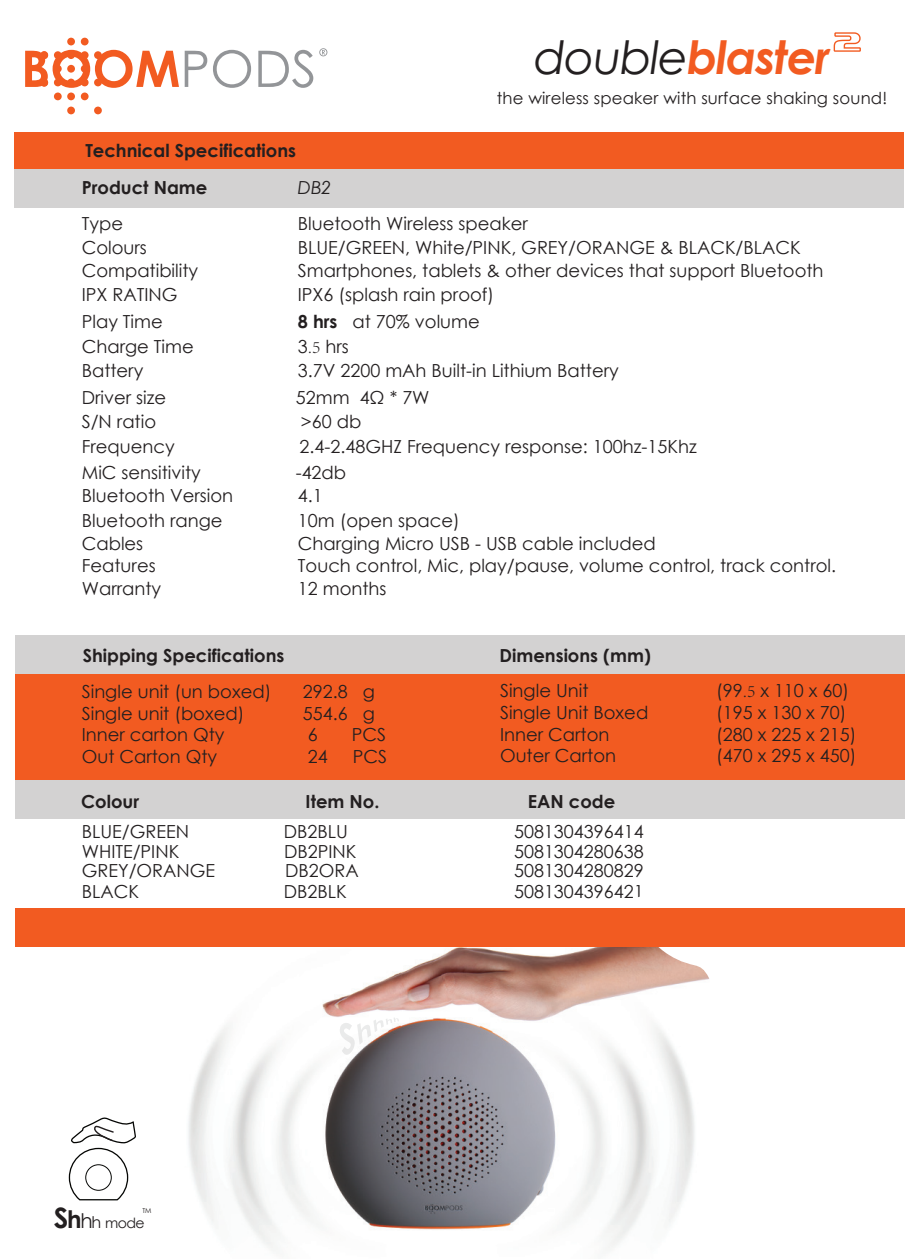
<style>
.page{position:relative;width:919px;height:1259px;background:#fff}
.page>*{position:absolute;margin:0;border:0;box-sizing:border-box;transform-origin:0 0}
.t1{font:italic 700 45.9px "Century Gothic";letter-spacing:-.025em;color:#f25b21}
.t2{font:18px "Century Gothic";color:#231f20}
.t3{font:700 18px "Century Gothic";color:#231f20}
.t4{font:italic 18px "Century Gothic";color:#231f20}
.t5{font:16.5px "Century Gothic";letter-spacing:.01em;color:#231f20}
.t6{font:14.1px "Century Gothic";color:#231f20}
.t7{font:6.75px "Century Gothic";color:#231f20}
.s1{font-weight:400;color:#231f20}
.s2{font-weight:700}
.s3{font-family:"Adobe Song Std";font-weight:300}
.s4{font-weight:700;font-size:28.2px}
.s5{font-weight:700;font-size:24.15px}
.s6{font-size:20.1px}
.s7{font-size:16.05px}
</style>
<div class="page">
<img style="left:156px;top:818px;width:567px;height:430px">
<svg style="left:340px;top:1017px;width:59px;height:38px"></svg>
<div style="left:16px;top:668px;width:888px;height:113px;background:#f25b21"></div>
<div style="left:14px;top:132px;width:889px;height:38px;background:#f25b21"></div>
<div style="left:14px;top:169px;width:889px;height:39px;background:#d3d2d2"></div>
<div style="left:16px;top:635px;width:888px;height:38px;background:#d3d2d2"></div>
<div style="left:16px;top:780px;width:888px;height:38px;background:#d3d2d2"></div>
<svg style="left:25px;top:50px;width:154px;height:38px"></svg>
<svg style="left:185px;top:51px;width:22px;height:36px"></svg>
<svg style="left:213px;top:50px;width:38px;height:38px"></svg>
<svg style="left:258px;top:50px;width:55px;height:38px"></svg>
<div style="left:67px;top:38px;width:8px;height:7px;background:#f25b21;border-radius:50%"></div>
<div style="left:81px;top:38px;width:8px;height:7px;background:#f25b21;border-radius:50%"></div>
<div style="left:54px;top:51px;width:8px;height:8px;background:#f25b21;border-radius:50%"></div>
<div style="left:67px;top:51px;width:8px;height:8px;background:#f25b21;border-radius:50%"></div>
<div style="left:81px;top:51px;width:8px;height:8px;background:#f25b21;border-radius:50%"></div>
<div style="left:94px;top:51px;width:8px;height:8px;background:#f25b21;border-radius:50%"></div>
<div style="left:40px;top:51px;width:8px;height:8px;background:#f25b21;border-radius:50%"></div>
<div style="left:54px;top:65px;width:8px;height:8px;background:#f25b21;border-radius:50%"></div>
<div style="left:67px;top:65px;width:8px;height:8px;background:#f25b21;border-radius:50%"></div>
<div style="left:81px;top:65px;width:8px;height:8px;background:#f25b21;border-radius:50%"></div>
<div style="left:54px;top:79px;width:8px;height:7px;background:#f25b21;border-radius:50%"></div>
<div style="left:67px;top:79px;width:8px;height:7px;background:#f25b21;border-radius:50%"></div>
<div style="left:81px;top:79px;width:8px;height:7px;background:#f25b21;border-radius:50%"></div>
<div style="left:94px;top:79px;width:8px;height:7px;background:#f25b21;border-radius:50%"></div>
<div style="left:40px;top:79px;width:8px;height:8px;background:#f25b21;border-radius:50%"></div>
<div style="left:54px;top:93px;width:8px;height:7px;background:#f25b21;border-radius:50%"></div>
<div style="left:67px;top:93px;width:8px;height:7px;background:#f25b21;border-radius:50%"></div>
<div style="left:81px;top:93px;width:8px;height:7px;background:#f25b21;border-radius:50%"></div>
<div style="left:67px;top:107px;width:8px;height:7px;background:#f25b21;border-radius:50%"></div>
<div style="left:94px;top:107px;width:8px;height:7px;background:#f25b21;border-radius:50%"></div>
<svg style="left:319px;top:48px;width:8px;height:8px"></svg>
<svg style="left:833px;top:32px;width:28px;height:20px"></svg>
<svg style="left:605px;top:888px;width:118px;height:128px"></svg>
<div style="left:16px;top:908px;width:888px;height:39px;background:#f25b21"></div>
<svg style="left:68px;top:1117px;width:68px;height:84px"></svg>
<p class="t3" style="left:85px;top:137px;width:212px">Technical Specifications</p>
<h1 class="t1" style="left:534px;top:22px;width:297px"><span class="s1">double</span>blaster</h1>
<p class="t5" style="left:496px;top:86px;width:392px">the wireless speaker with surface shaking sound!</p>
<p class="t3" style="left:82px;top:174px;width:127px">Product Name</p>
<p class="t4" style="left:298px;top:175px;width:35px">DB2</p>
<p class="t2" style="left:82px;top:211px;width:43px">Type</p>
<p class="t2" style="left:298px;top:211px;width:231px">Bluetooth Wireless speaker</p>
<p class="t2" style="left:82px;top:235px;width:67px">Colours</p>
<p class="t2" style="left:298px;top:235px;width:504px">BLUE/GREEN, White/PINK, GREY/ORANGE &amp; BLACK/BLACK</p>
<p class="t2" style="left:82px;top:258px;width:118px">Compatibility</p>
<p class="t2" style="left:298px;top:258px;width:527px">Smartphones, tablets &amp; other devices that support Bluetooth</p>
<p class="t2" style="left:82px;top:282px;width:97px">IPX RATING</p>
<p class="t2" style="left:298px;top:282px;width:198px">IPX6 (splash rain proof)</p>
<p class="t2" style="left:82px;top:309px;width:83px">Play Time</p>
<p class="t2" style="left:298px;top:309px;width:183px"><span class="s2">8 hrs</span> at 70% volume</p>
<p class="t2" style="left:82px;top:334px;width:113px">Charge Time</p>
<p class="t2" style="left:298px;top:334px;width:52px">3<span class="s3">.5</span> hrs</p>
<p class="t2" style="left:82px;top:385px;width:86px">Driver size</p>
<p class="t2" style="left:296px;top:385px;width:135px">52mm 4Ω * 7W</p>
<p class="t2" style="left:82px;top:409px;width:76px">S/N ratio</p>
<p class="t2" style="left:301px;top:409px;width:62px">&gt;60 db</p>
<p class="t2" style="left:82px;top:358px;width:63px">Battery</p>
<p class="t2" style="left:298px;top:358px;width:322px">3.7V 2200 mAh Built-in Lithium Battery</p>
<p class="t2" style="left:82px;top:434px;width:95px">Frequency</p>
<p class="t2" style="left:299px;top:434px;width:398px">2.4-2.48GHZ Frequency response: 100hz-15Khz</p>
<p class="t2" style="left:82px;top:460px;width:121px">MiC sensitivity</p>
<p class="t2" style="left:296px;top:460px;width:52px">-42db</p>
<p class="t2" style="left:82px;top:483px;width:153px">Bluetooth Version</p>
<p class="t2" style="left:298px;top:483px;width:26px">4.1</p>
<p class="t2" style="left:82px;top:508px;width:142px">Bluetooth range</p>
<p class="t2" style="left:298px;top:508px;width:163px">10m (open space)</p>
<p class="t2" style="left:82px;top:531px;width:63px">Cables</p>
<p class="t2" style="left:298px;top:531px;width:359px">Charging Micro USB - USB cable included</p>
<p class="t2" style="left:82px;top:553px;width:75px">Features</p>
<p class="t2" style="left:298px;top:553px;width:539px">Touch control, Mic, play/pause, volume control, track control.</p>
<p class="t2" style="left:82px;top:576px;width:81px">Warranty</p>
<p class="t2" style="left:298px;top:576px;width:90px">12 months</p>
<p class="t3" style="left:83px;top:641px;width:203px">Shipping Specifications</p>
<p class="t2" style="left:82px;top:679px;width:191px">Single unit (un boxed)</p>
<p class="t2" style="left:303px;top:679px;width:73px">292.8 g</p>
<p class="t2" style="left:82px;top:700px;width:164px">Single unit (boxed)</p>
<p class="t2" style="left:303px;top:700px;width:73px">554.6 g</p>
<p class="t2" style="left:82px;top:722px;width:144px">Inner carton Qty</p>
<p class="t2" style="left:308px;top:722px;width:11px">6</p>
<p class="t2" style="left:352px;top:722px;width:36px">PCS</p>
<p class="t2" style="left:82px;top:744px;width:137px">Out Carton Qty</p>
<p class="t2" style="left:308px;top:744px;width:21px">24</p>
<p class="t2" style="left:353px;top:744px;width:36px">PCS</p>
<p class="t3" style="left:499px;top:642px;width:153px">Dimensions (mm)</p>
<p class="t2" style="left:500px;top:678px;width:90px">Single Unit</p>
<p class="t2" style="left:716px;top:678px;width:134px">(99<span class="s3">.5</span> x 110 x 60)</p>
<p class="t2" style="left:500px;top:700px;width:150px">Single Unit Boxed</p>
<p class="t2" style="left:716px;top:700px;width:132px">(195 x 130 x 70)</p>
<p class="t2" style="left:500px;top:721px;width:111px">Inner Carton</p>
<p class="t2" style="left:716px;top:721px;width:142px">(280 x 225 x 215)</p>
<p class="t2" style="left:500px;top:743px;width:118px">Outer Carton</p>
<p class="t2" style="left:716px;top:743px;width:142px">(470 x 295 x 450)</p>
<p class="t3" style="left:81px;top:788px;width:59px">Colour</p>
<p class="t3" style="left:305px;top:788px;width:75px">Item No.</p>
<p class="t3" style="left:527px;top:788px;width:89px">EAN code</p>
<p class="t2" style="left:82px;top:819px;width:109px">BLUE/GREEN</p>
<p class="t2" style="left:284px;top:819px;width:66px">DB2BLU</p>
<p class="t2" style="left:514px;top:819px;width:131px">5081304396414</p>
<p class="t2" style="left:82px;top:838px;width:99px">WHITE/PINK</p>
<p class="t2" style="left:284px;top:838px;width:74px">DB2PINK</p>
<p class="t2" style="left:514px;top:838px;width:131px">5081304280638</p>
<p class="t2" style="left:82px;top:858px;width:135px">GREY/ORANGE</p>
<p class="t2" style="left:285px;top:858px;width:75px">DB2ORA</p>
<p class="t2" style="left:514px;top:858px;width:131px">5081304280829</p>
<p class="t2" style="left:82px;top:879px;width:59px">BLACK</p>
<p class="t2" style="left:284px;top:879px;width:64px">DB2BLK</p>
<p class="t2" style="left:514px;top:879px;width:131px">5081304396421</p>
<p class="t6" style="left:54px;top:1212px;width:92px"><span class="s4">S</span><span class="s5">h</span><span class="s6">h</span><span class="s7">h</span> mode</p>
<p class="t7" style="left:142px;top:1205px;width:11px">TM</p>
</div>
